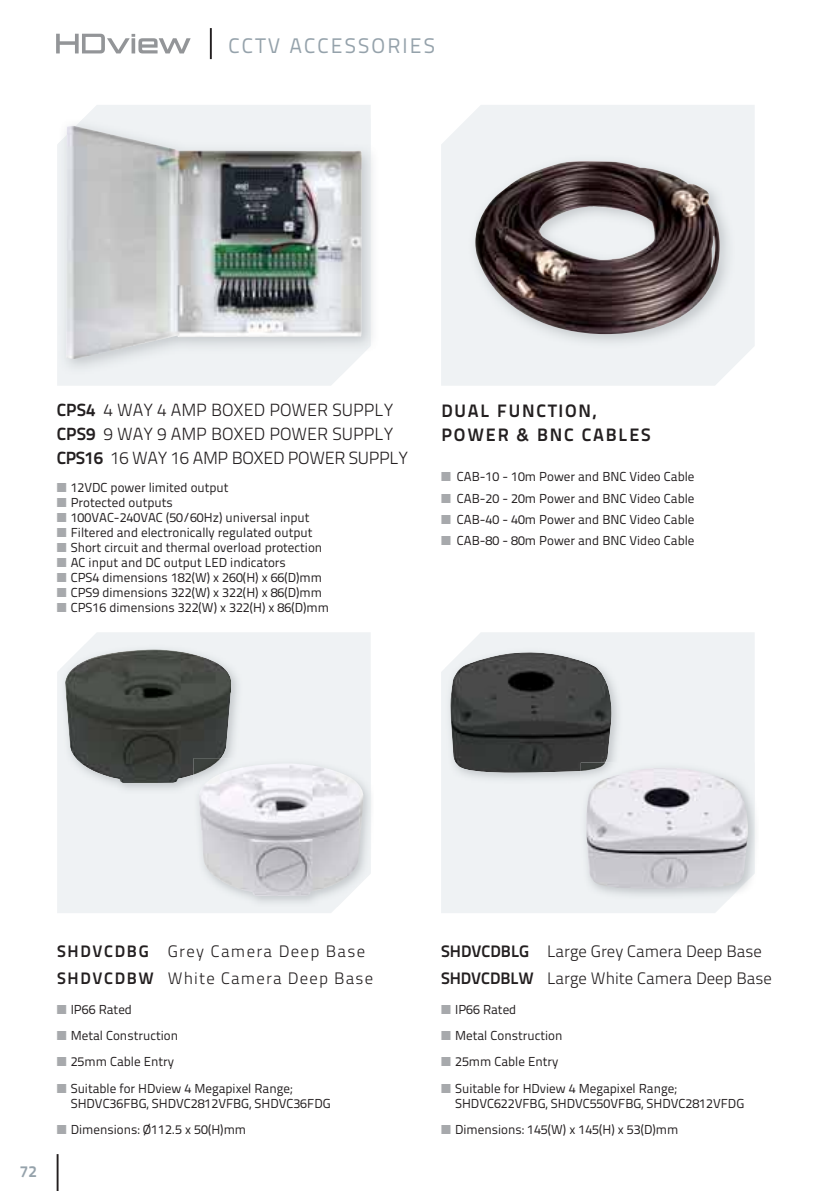
<style>
.page{position:relative;width:837px;height:1191px;background:#fff}
.page>*{position:absolute;margin:0;border:0;box-sizing:border-box;transform-origin:0 0}
.t1{font:21px "Titillium Text 22 L";letter-spacing:.1em;color:#95a2ab}
.t2{font:700 18px/24px "Titillium Text 22 L";letter-spacing:.1em;color:#231f20}
.t3{font:300 17.6px/24px "Titillium Text 22 L";color:#231f20}
.t4{font:300 16.6px/27px "Titillium Text 22 L";color:#231f20}
.t5{font:300 16.6px/27px "Titillium Text 22 L";letter-spacing:.07em;color:#231f20}
.t6{font:700 16.6px/27px "Titillium Text 22 L";color:#231f20}
.t7{font:700 16.6px/27px "Titillium Text 22 L";letter-spacing:.1em;color:#231f20}
.t8{font:700 16px "Titillium Text 22 L";color:#95a2ab}
.t9{font:13px/26.4px "Titillium Text 22 L";color:#231f20}
.s1{font-weight:700}
</style>
<div class="page">
<hr style="left:57px;top:1154px;width:1px;height:37px;background:#231f20">
<svg style="left:56px;top:34px;width:134px;height:19px"></svg>
<hr style="left:210px;top:28px;width:2px;height:31px;background:#231f20">
<svg style="left:57px;top:105px;width:313px;height:281px;fill:#eff2f4"></svg>
<div style="left:57px;top:632px;width:313px;height:281px;background:#eff2f4"></div>
<div style="left:441px;top:105px;width:313px;height:281px;background:#eff2f4"></div>
<div style="left:441px;top:632px;width:313px;height:281px;background:#eff2f4"></div>
<img style="left:370px;top:119px;width:3px;height:227px">
<img style="left:58px;top:119px;width:312px;height:256px">
<img style="left:66px;top:126px;width:295px;height:233px">
<img style="left:468px;top:154px;width:266px;height:195px">
<img style="left:475px;top:161px;width:244px;height:173px">
<img style="left:60px;top:644px;width:182px;height:150px">
<img style="left:65px;top:649px;width:166px;height:134px">
<img style="left:445px;top:647px;width:176px;height:137px">
<img style="left:450px;top:652px;width:161px;height:120px">
<img style="left:370px;top:758px;width:1px;height:116px">
<img style="left:193px;top:758px;width:177px;height:148px">
<img style="left:193px;top:758px;width:49px;height:36px">
<img style="left:193px;top:758px;width:28px;height:16px">
<img style="left:199px;top:763px;width:164px;height:133px">
<img style="left:754px;top:762px;width:2px;height:112px">
<img style="left:580px;top:762px;width:174px;height:137px">
<img style="left:580px;top:762px;width:41px;height:22px">
<img style="left:580px;top:762px;width:25px;height:9px">
<img style="left:586px;top:767px;width:161px;height:121px">
<h1 class="t1" style="left:228px;top:39px;width:208px">CCTV ACCESSORIES</h1>
<h3 class="t3" style="left:57px;top:400px;width:352px"><span class="s1">CPS4</span> 4 WAY 4 AMP BOXED POWER SUPPLY<br><span class="s1">CPS9</span> 9 WAY 9 AMP BOXED POWER SUPPLY<br><span class="s1">CPS16</span> 16 WAY 16 AMP BOXED POWER SUPPLY</h3>
<p class="t9" style="left:71px;top:481px;width:260px;line-height:15px">12VDC power limited output<br>Protected outputs<br>100VAC-240VAC (50/60Hz) universal input Filtered and electronically regulated output Short circuit and thermal overload protection AC input and DC output LED indicators<br>CPS4 dimensions 182(W) x 260(H) x 66(D)mm CPS9 dimensions 322(W) x 322(H) x 86(D)mm CPS16 dimensions 322(W) x 322(H) x 86(D)mm</p>
<h2 class="t2" style="left:441px;top:400px;width:211px">DUAL FUNCTION,<br>POWER &amp; BNC CABLES</h2>
<p class="t9" style="left:456px;top:467px;width:239px;line-height:21.4px;text-align:justify">CAB-10 - 10m Power and BNC Video Cable CAB-20 - 20m Power and BNC Video Cable CAB-40 - 40m Power and BNC Video Cable CAB-80 - 80m Power and BNC Video Cable</p>
<p class="t8" style="left:20px;top:1166px;width:18px">72</p>
<p class="t7" style="left:57px;top:939px;width:98px">SHDVCDBG<br>SHDVCDBW</p>
<p class="t5" style="left:168px;top:939px;width:207px">Grey Camera Deep Base<br>White Camera Deep Base</p>
<p class="t9" style="left:71px;top:997px;width:223px">IP66 Rated<br>Metal Construction<br>25mm Cable Entry<br>Suitable for HDview 4 Megapixel Range;</p>
<p class="t9" style="left:71px;top:1091px;width:261px">SHDVC36FBG, SHDVC2812VFBG, SHDVC36FDG<br>Dimensions: Ø112.5 x 50(H)mm</p>
<p class="t6" style="left:441px;top:939px;width:94px">SHDVCDBLG<br>SHDVCDBLW</p>
<p class="t4" style="left:547px;top:939px;width:226px">Large Grey Camera Deep Base<br>Large White Camera Deep Base</p>
<p class="t9" style="left:455px;top:997px;width:223px">IP66 Rated<br>Metal Construction<br>25mm Cable Entry<br>Suitable for HDview 4 Megapixel Range;</p>
<p class="t9" style="left:455px;top:1091px;width:290px">SHDVC622VFBG, SHDVC550VFBG, SHDVC2812VFDG<br>Dimensions: 145(W) x 145(H) x 53(D)mm</p>
</div>
